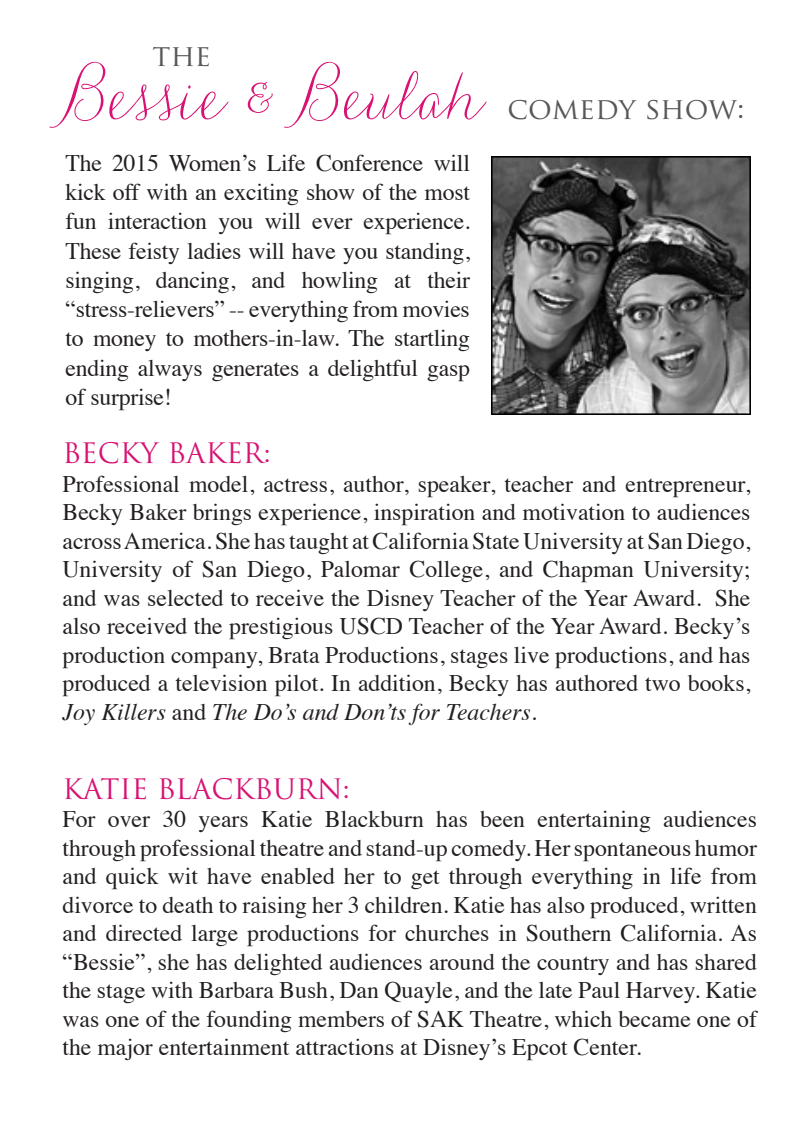
<style>
.page{position:relative;width:810px;height:1125px;background:#fff}
.page>*{position:absolute;margin:0;border:0;box-sizing:border-box;transform-origin:0 0}
.t1{font:75.75px "Carolyna Pro";color:#d81273}
.t2{font:29.5px "Trajan Pro";letter-spacing:-.005em;color:#57585a}
.t3{font:27.5px "Trajan Pro";color:#d81273}
.t4{font:23.75px/28.5px "Times";color:#231f20;text-align:justify}
.s1{font-style:italic}
</style>
<div class="page">
<img style="left:492px;top:156px;width:259px;height:259px">
<p class="t2" style="left:153px;top:37px;width:60px">the</p>
<h1 class="t1" style="left:58px;top:49px;width:425px">Bessie &amp; Beulah</h1>
<p class="t4" style="left:66px;top:146px;width:406px;line-height:29.2px">The 2015 Women’s Life Conference will kick off with an exciting show of the most fun interaction you will ever experience.<br>These feisty ladies will have you standing, singing, dancing, and howling at their “stress-relievers” -- everything from movies to money to mothers-in-law. The startling ending always generates a delightful gasp of surprise!</p>
<p class="t2" style="left:508px;top:90px;width:239px">comedy show:</p>
<p class="t3" style="left:62px;top:436px;width:210px">BECKY BAKER:</p>
<p class="t4" style="left:62px;top:467px;width:690px">Professional model, actress, author, speaker, teacher and entrepreneur, Becky Baker brings experience, inspiration and motivation to audiences across America. She has taught at California State University at San Diego, University of San Diego, Palomar College, and Chapman University; and was selected to receive the Disney Teacher of the Year Award. She also received the prestigious USCD Teacher of the Year Award. Becky’s production company, Brata Productions, stages live productions, and has produced a television pilot. In addition, Becky has authored two books, <span class="s1">Joy Killers</span> and <span class="s1">The Do’s and Don’ts for Teachers.</span></p>
<p class="t3" style="left:62px;top:771px;width:289px">KATIE BLACKBURN:</p>
<p class="t4" style="left:62px;top:803px;width:696px">For over 30 years Katie Blackburn has been entertaining audiences through professional theatre and stand-up comedy. Her spontaneous humor and quick wit have enabled her to get through everything in life from divorce to death to raising her 3 children. Katie has also produced, written and directed large productions for churches in Southern California. As “Bessie”, she has delighted audiences around the country and has shared the stage with Barbara Bush, Dan Quayle, and the late Paul Harvey. Katie was one of the founding members of SAK Theatre, which became one of the major entertainment attractions at Disney’s Epcot Center.</p>
</div>
